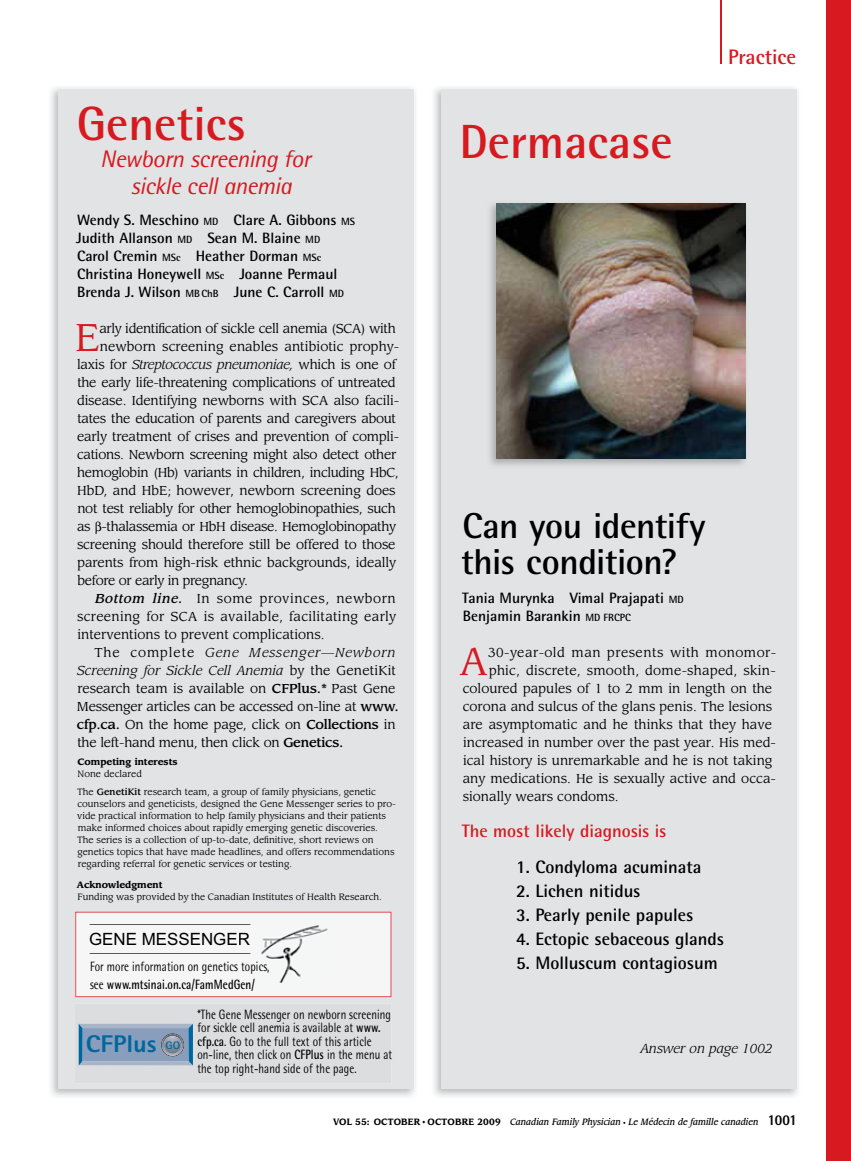
<style>
.page{position:relative;width:851px;height:1161px;background:#fff}
.page>*{position:absolute;margin:0;border:0;box-sizing:border-box;transform-origin:0 0}
.t1{font:700 48px "Rotis Semi Sans Std";color:#d71920}
.t2{font:38.1px "Leawood Std";color:#d71920}
.t3{font:700 36px/36px "Rotis Semi Sans Std";letter-spacing:-.015em;color:#000}
.t4{font:800 24.15px "Rotis Sans Serif Std";color:#00679d;scale:1.09 1}
.t5{font:italic 24px/27px "Rotis Semi Sans Std";letter-spacing:-.02em;color:#d71920;text-align:center}
.t6{font:700 21px "Rotis Semi Sans Std";color:#d71920}
.t7{font:700 18px "Rotis Semi Sans Std";color:#000}
.t8{font:700 18px "Rotis Semi Sans Std";color:#d71920}
.t9{font:16.95px "Arial";color:#000}
.t10{font:700 15px/18px "Rotis Semi Sans Std";color:#000}
.t11{font:13.65px "Rotis Semi Sans Std";color:#000}
.t12{font:13.5px/13.5px "Rotis Semi Sans Std";letter-spacing:.01em;color:#000;scale:.8 1}
.t13{font:12.75px "Leawood Std";letter-spacing:-.01em;color:#000}
.t14{font:12.75px "Leawood Std";letter-spacing:-.03em;color:#000}
.t15{font:12.75px "Leawood Std";letter-spacing:.02em;color:#000}
.t16{font:italic 12.75px "Leawood Std";letter-spacing:.01em;color:#000}
.t17{font:italic 12.75px "Leawood Std";letter-spacing:-.02em;color:#000}
.t18{font:12.75px "Leawood Std";letter-spacing:.035em;color:#000}
.t19{font:12.75px "Leawood Std";letter-spacing:.04em;color:#000}
.t20{font:italic 12.75px "Leawood Std";letter-spacing:.07em;color:#000}
.t21{font:9px/12px "Leawood Std";color:#000}
.t22{font:italic 500 9px "Leawood Std";color:#000;scale:.9 1}
.t23{font:700 9px "Leawood Std";color:#000}
.s1{font-size:10.5px}
.s2{font-style:normal}
.s3{font-weight:500;font-style:italic}
.s4{font-weight:500}
.s5{font-weight:700}
.s6{font-weight:700;font-size:10.95px}
.s7{font-weight:700;font-style:normal}
.s8{font-family:"Times";font-weight:400;font-style:normal}
.s9{font-style:normal;font-size:6px}
.s10{font-family:"Rotis Semi Sans Std";font-weight:800;font-style:normal;font-size:15px}
</style>
<div class="page">
<div style="left:826px;top:0;width:24px;height:1161px;background:#d71920"></div>
<hr style="left:720px;top:0;width:1px;height:64px;background:#d71920">
<img style="left:434px;top:87px;width:364px;height:1010px">
<div style="left:441px;top:89px;width:355px;height:1000px;background:#e2e3e4"></div>
<img style="left:490px;top:203px;width:256px;height:263px">
<img style="left:496px;top:204px;width:249px;height:255px">
<img style="left:51px;top:87px;width:364px;height:1010px">
<div style="left:58px;top:89px;width:356px;height:1000px;background:#e2e3e4"></div>
<svg style="left:78px;top:1023px;width:115px;height:43px;background:#8aa0bb"></svg>
<div style="left:75px;top:912px;width:316px;height:85px;background:#f6f6f6"></div>
<hr style="left:90px;top:924px;width:160px;height:1px;background:#000">
<hr style="left:90px;top:953px;width:160px;height:1px;background:#000">
<img style="left:260px;top:923px;width:69px;height:59px">
<div style="left:90px;top:933px;width:147px;height:12px;background:#f6f6f6"></div>
<div style="left:239px;top:933px;width:11px;height:12px;background:#f6f6f6"></div>
<h1 class="t1" style="left:77px;top:95px;width:170px">Genetics</h1>
<h3 class="t5" style="left:100px;top:145px;width:212px">Newborn screening for sickle cell anemia</h3>
<p class="t10" style="left:76px;top:211px;width:280px">Wendy S. Meschino <span class="s1">MD</span> Clare A. Gibbons <span class="s1">MS </span>Judith Allanson <span class="s1">MD</span> Sean M. Blaine <span class="s1">MD </span>Carol Cremin <span class="s1">MSc</span> Heather Dorman <span class="s1">MSc </span>Christina Honeywell <span class="s1">MSc</span> Joanne Permaul Brenda J. Wilson <span class="s1">MB ChB</span> June C. Carroll <span class="s1">MD</span></p>
<h2 class="t2" style="left:75px;top:315px;width:26px">E</h2>
<p class="t14" style="left:99px;top:321px;width:298px">arly identification of sickle cell anemia (SCA) with</p>
<p class="t13" style="left:100px;top:339px;width:301px">newborn screening enables antibiotic prophy-</p>
<p class="t17" style="left:77px;top:357px;width:320px"><span class="s2">laxis for</span> Streptococcus pneumoniae, <span class="s2">which is one of</span></p>
<p class="t13" style="left:77px;top:375px;width:320px">the early life-threatening complications of untreated</p>
<p class="t13" style="left:77px;top:393px;width:324px">disease. Identifying newborns with SCA also facili-</p>
<p class="t13" style="left:77px;top:411px;width:320px">tates the education of parents and caregivers about</p>
<p class="t13" style="left:77px;top:429px;width:324px">early treatment of crises and prevention of compli-</p>
<p class="t13" style="left:77px;top:447px;width:321px">cations. Newborn screening might also detect other</p>
<p class="t14" style="left:77px;top:465px;width:323px">hemoglobin (Hb) variants in children, including HbC,</p>
<p class="t13" style="left:77px;top:483px;width:320px">HbD, and HbE; however, newborn screening does</p>
<p class="t13" style="left:77px;top:501px;width:320px">not test reliably for other hemoglobinopathies, such</p>
<p class="t14" style="left:77px;top:519px;width:320px">as -thalassemia or HbH disease. Hemoglobinopathy</p>
<p class="t13" style="left:77px;top:537px;width:320px">screening should therefore still be offered to those</p>
<p class="t13" style="left:77px;top:555px;width:320px">parents from high-risk ethnic backgrounds, ideally</p>
<p class="t14" style="left:77px;top:573px;width:172px">before or early in pregnancy.</p>
<p class="t19" style="left:95px;top:591px;width:302px"><span class="s3">Bottom line.</span> In some provinces, newborn</p>
<p class="t15" style="left:77px;top:609px;width:320px">screening for SCA is available, facilitating early</p>
<p class="t13" style="left:77px;top:627px;width:249px">interventions to prevent complications.</p>
<p class="t20" style="left:94px;top:645px;width:303px"><span class="s2">The complete</span> Gene Messenger—Newborn</p>
<p class="t16" style="left:77px;top:663px;width:320px">Screening for Sickle Cell Anemia <span class="s2">by the GenetiKit</span></p>
<p class="t13" style="left:77px;top:681px;width:319px">research team is available on <span class="s4">CFPlus.*</span> Past Gene</p>
<p class="t13" style="left:77px;top:699px;width:323px">Messenger articles can be accessed on-line at <span class="s4">www.</span></p>
<p class="t13" style="left:77px;top:717px;width:320px"><span class="s4">cfp.ca.</span> On the home page, click on <span class="s4">Collections</span> in</p>
<p class="t13" style="left:77px;top:735px;width:267px">the left-hand menu, then click on <span class="s4">Genetics.</span></p>
<p class="t23" style="left:78px;top:756px;width:102px">Competing interests</p>
<p class="t21" style="left:77px;top:765px;width:300px;line-height:18px">None declared<br>The <span class="s4">GenetiKit</span> research team, a group of family physicians, genetic</p>
<p class="t21" style="left:77px;top:798px;width:320px">counselors and geneticists, designed the Gene Messenger series to pro&shy;vide practical information to help family physicians and their patients make informed choices about rapidly emerging genetic discoveries.<br>The series is a collection of up-to-date, definitive, short reviews on genetics topics that have made headlines, and offers recommendations regarding referral for genetic services or testing.</p>
<p class="t23" style="left:77px;top:879px;width:87px">Acknowledgment</p>
<p class="t21" style="left:78px;top:891px;width:306px">Funding was provided by the Canadian Institutes of Health Research.</p>
<h3 class="t9" style="left:89px;top:928px;width:162px">GENE MESSENGER</h3>
<p class="t12" style="left:90px;top:957px;width:226px;line-height:18px">For more information on genetics topics, see <span class="s5">www.mtsinai.on.ca/FamMedGen/</span></p>
<h3 class="t4" style="left:86px;top:1029px;width:88px">CFPlus <span class="s6">GO</span></h3>
<p class="t12" style="left:197px;top:1007px;width:245px">*The Gene Messenger on newborn screening for sickle cell anemia is available at <span class="s5">www. cfp.ca</span>. Go to the full text of this article on-line, then click on <span class="s5">CFPlus</span> in the menu at the top right-hand side of the page.</p>
<h1 class="t1" style="left:459px;top:113px;width:215px">Dermacase</h1>
<h3 class="t6" style="left:728px;top:44px;width:70px">Practice</h3>
<h3 class="t3" style="left:461px;top:507px;width:246px">Can you identify this condition?</h3>
<p class="t10" style="left:462px;top:589px;width:223px">Tania Murynka Vimal Prajapati <span class="s1">MD<br></span>Benjamin Barankin <span class="s1">MD FRCPC</span></p>
<h2 class="t2" style="left:459px;top:639px;width:30px">A</h2>
<p class="t18" style="left:488px;top:645px;width:289px">30-year-old man presents with monomor-</p>
<p class="t15" style="left:489px;top:663px;width:288px">phic, discrete, smooth, dome-shaped, skin-</p>
<p class="t13" style="left:462px;top:681px;width:311px">coloured papules of 1 to 2 mm in length on the</p>
<p class="t13" style="left:462px;top:699px;width:311px">corona and sulcus of the glans penis. The lesions</p>
<p class="t13" style="left:462px;top:717px;width:311px">are asymptomatic and he thinks that they have</p>
<p class="t13" style="left:463px;top:735px;width:314px">increased in number over the past year. His med-</p>
<p class="t13" style="left:463px;top:753px;width:311px">ical history is unremarkable and he is not taking</p>
<p class="t13" style="left:462px;top:771px;width:315px">any medications. He is sexually active and occa-</p>
<p class="t13" style="left:463px;top:789px;width:157px">sionally wears condoms.</p>
<h3 class="t8" style="left:461px;top:820px;width:206px">The most likely diagnosis is</h3>
<h3 class="t7" style="left:516px;top:856px;width:187px">1. Condyloma acuminata</h3>
<h3 class="t7" style="left:516px;top:880px;width:126px">2. Lichen nitidus</h3>
<h3 class="t7" style="left:516px;top:904px;width:178px">3. Pearly penile papules</h3>
<h3 class="t7" style="left:516px;top:928px;width:209px">4. Ectopic sebaceous glands</h3>
<h3 class="t7" style="left:516px;top:952px;width:203px">5. Molluscum contagiosum</h3>
<p class="t16" style="left:640px;top:1041px;width:133px">Answer on page 1002</p>
<p class="t22" style="left:333px;top:1116px;width:517px"><span class="s7">VOL 55: OCTOBER</span> <span class="s8">•</span> <span class="s7">OCTOBRE 2009</span> Canadian Family Physician <span class="s9">•</span> Le Médecin de famille canadien <span class="s10">1001</span></p>
<p class="t11" style="left:649px;top:1117px;width:201px">The English translation of this article,</p>
</div>
